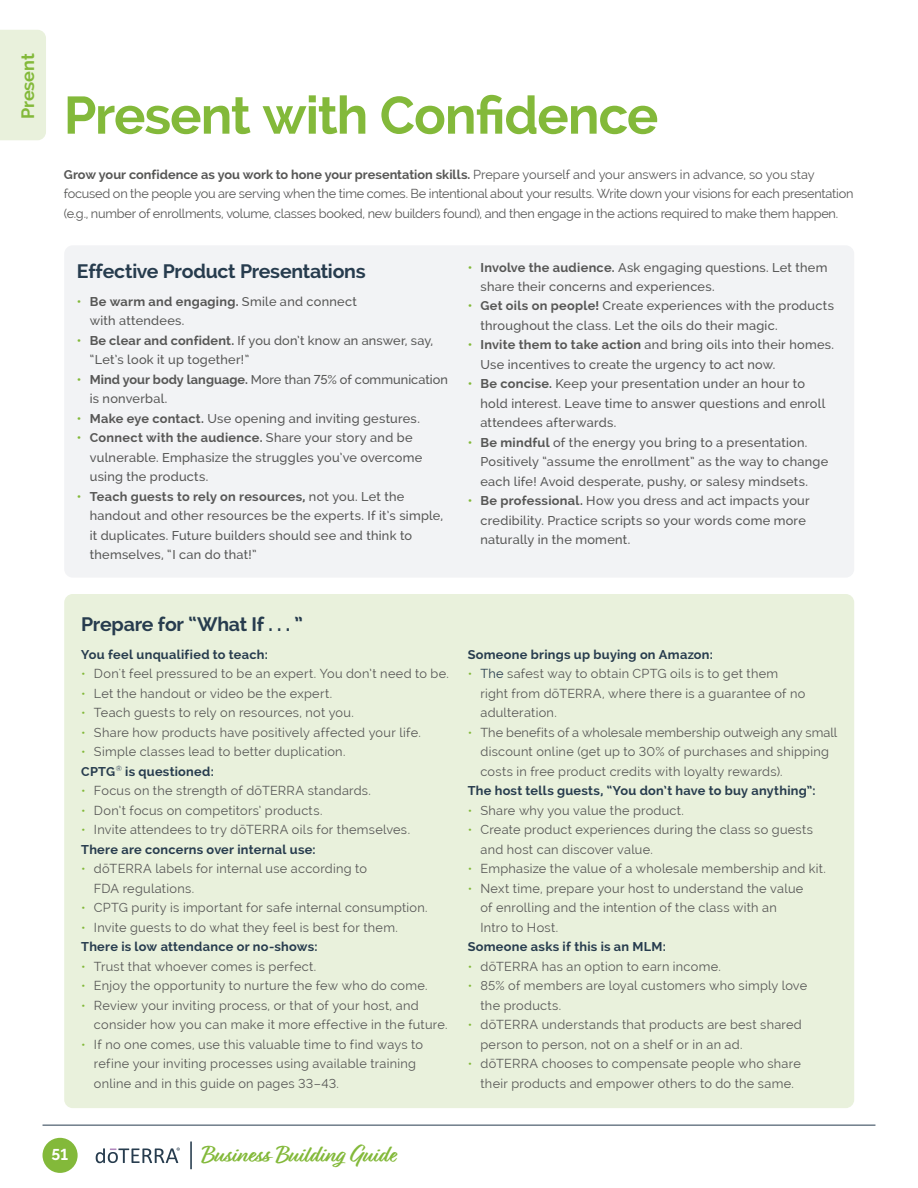
<style>
.page{position:relative;width:918px;height:1188px;background:#fff}
.page>*{position:absolute;margin:0;border:0;box-sizing:border-box;transform-origin:0 0}
.t1{font:700 52.5px "Raleway";letter-spacing:-.02em;color:#83b93a}
.t2{font:700 23.7px "Relation";letter-spacing:-.005em;color:#83b93a}
.t3{font:700 19.5px "Raleway";letter-spacing:-.015em;color:#273c4e}
.t4{font:700 18px "Raleway";letter-spacing:-.005em;color:#83b93a}
.t5{font:700 15.6px "Raleway";color:#fff}
.t6{font:12.75px/19.5px "Raleway";letter-spacing:.02em;color:#575756}
.t7{font:500 12.75px/19.5px "Raleway";letter-spacing:.02em;color:#575756}
.t8{font:12.75px/19.5px "Raleway";letter-spacing:-.02em;color:#575756}
.t9{font:700 12.75px "Raleway";letter-spacing:.02em;color:#273c4e}
.t10{font:500 12.75px/19.5px "Raleway";color:#575756}
.s1{font-weight:700}
.s2{font-weight:700;color:#83b93a}
.s3{color:#83b93a}
.s4{font-weight:700;color:#273c4e}
.s5{color:#273c4e}
</style>
<div class="page">
<svg style="left:96px;top:1148px;width:84px;height:15px"></svg>
<hr style="left:190px;top:1141px;width:2px;height:28px;background:#273c4e">
<div style="left:43px;top:1138px;width:35px;height:35px;background:#83b93a;border-radius:50%"></div>
<hr style="left:43px;top:1125px;width:832px;height:1px;background:#273c4e">
<div style="left:0;top:30px;width:46px;height:110px;background:#e9f1dc"></div>
<div style="left:64px;top:245px;width:790px;height:333px;background:#f2f3f5;border-radius:9px"></div>
<div style="left:64px;top:594px;width:790px;height:514px;background:#e9f1dc;border-radius:9px"></div>
<h3 class="t4" style="left:17px;top:119px;width:67px;rotate:-90deg">Present</h3>
<h1 class="t1" style="left:64px;top:85px;width:596px">Present with Confidence</h1>
<p class="t8" style="left:64px;top:164px;width:791px"><span class="s1">Grow your confidence as you work to hone your presentation skills.</span> Prepare yourself and your answers in advance, so you stay focused on the people you are serving when the time comes. Be intentional about your results. Write down your visions for each presentation (e.g., number of enrollments, volume, classes booked, new builders found), and then engage in the actions required to make them happen.</p>
<h3 class="t3" style="left:77px;top:260px;width:290px">Effective Product Presentations</h3>
<p class="t7" style="left:90px;top:292px;width:269px;text-indent:-13px"><span class="s2">•</span> <span class="s1">Be warm and engaging.</span> Smile and connect with attendees.</p>
<p class="t7" style="left:90px;top:331px;width:345px;text-indent:-13px"><span class="s2">•</span> <span class="s1">Be clear and confident.</span> If you don’t know an answer, say, “Let’s look it up together!”</p>
<p class="t10" style="left:90px;top:370px;width:360px;text-indent:-13px"><span class="s2">•</span> <span class="s1">Mind your body language.</span> More than 75% of communication is nonverbal.</p>
<p class="t7" style="left:77px;top:409px;width:344px"><span class="s2">•</span> <span class="s1">Make eye contact.</span> Use opening and inviting gestures.</p>
<p class="t7" style="left:90px;top:428px;width:334px;text-indent:-13px"><span class="s2">•</span> <span class="s1">Connect with the audience.</span> Share your story and be vulnerable. Emphasize the struggles you’ve overcome using the products.</p>
<p class="t7" style="left:90px;top:487px;width:355px;text-indent:-13px"><span class="s2">•</span> <span class="s1">Teach guests to rely on resources,</span> not you. Let the handout and other resources be the experts. If it’s simple, it duplicates. Future builders should see and think to themselves, “I can do that!”</p>
<p class="t7" style="left:480px;top:257px;width:348px;text-indent:-13px"><span class="s2">•</span> <span class="s1">Involve the audience.</span> Ask engaging questions. Let them share their concerns and experiences.</p>
<p class="t7" style="left:480px;top:296px;width:355px;text-indent:-13px"><span class="s2">•</span> <span class="s1">Get oils on people!</span> Create experiences with the products throughout the class. Let the oils do their magic.</p>
<p class="t7" style="left:480px;top:335px;width:355px;text-indent:-13px"><span class="s2">•</span> <span class="s1">Invite them to take action</span> and bring oils into their homes.<br>Use incentives to create the urgency to act now.</p>
<p class="t7" style="left:480px;top:374px;width:346px;text-indent:-13px"><span class="s2">•</span> <span class="s1">Be concise.</span> Keep your presentation under an hour to hold interest. Leave time to answer questions and enroll attendees afterwards.</p>
<p class="t7" style="left:480px;top:433px;width:349px;text-indent:-13px"><span class="s2">•</span> <span class="s1">Be mindful</span> of the energy you bring to a presentation.<br>Positively “assume the enrollment” as the way to change each life! Avoid desperate, pushy, or salesy mindsets.</p>
<p class="t7" style="left:480px;top:491px;width:331px;text-indent:-13px"><span class="s2">•</span> <span class="s1">Be professional.</span> How you dress and act impacts your credibility. Practice scripts so your words come more naturally in the moment.</p>
<h3 class="t3" style="left:81px;top:613px;width:223px">Prepare for “What If . . . ”</h3>
<p class="t9" style="left:81px;top:647px;width:188px">You feel unqualified to teach:</p>
<p class="t6" style="left:81px;top:664px;width:369px"><span class="s3">•</span> Don't feel pressured to be an expert. You don’t need to be.</p>
<p class="t6" style="left:81px;top:684px;width:252px"><span class="s3">•</span> Let the handout or video be the expert.</p>
<p class="t6" style="left:81px;top:703px;width:274px"><span class="s3">•</span> Teach guests to rely on resources, not you.</p>
<p class="t6" style="left:81px;top:723px;width:341px"><span class="s3">•</span> Share how products have positively affected your life.</p>
<p class="t6" style="left:81px;top:742px;width:266px"><span class="s3">•</span> Simple classes lead to better duplication.<br><span class="s4">CPTG</span><sup>®</sup> <span class="s4">is questioned:</span></p>
<p class="t6" style="left:81px;top:781px;width:291px"><span class="s3">•</span> Focus on the strength of dōTERRA standards.</p>
<p class="t6" style="left:81px;top:801px;width:243px"><span class="s3">•</span> Don’t focus on competitors’ products.</p>
<p class="t6" style="left:81px;top:820px;width:330px"><span class="s3">•</span> Invite attendees to try dōTERRA oils for themselves.<br><span class="s4">There are concerns over internal use:</span></p>
<p class="t6" style="left:94px;top:859px;width:275px;text-indent:-13px"><span class="s3">•</span> dōTERRA labels for internal use according to<br>FDA regulations.</p>
<p class="t6" style="left:81px;top:898px;width:348px"><span class="s3">•</span> CPTG purity is important for safe internal consumption.</p>
<p class="t6" style="left:81px;top:918px;width:318px"><span class="s3">•</span> Invite guests to do what they feel is best for them.<br><span class="s4">There is low attendance or no-shows:</span></p>
<p class="t6" style="left:81px;top:957px;width:236px"><span class="s3">•</span> Trust that whoever comes is perfect.</p>
<p class="t6" style="left:81px;top:976px;width:348px"><span class="s3">•</span> Enjoy the opportunity to nurture the few who do come.</p>
<p class="t6" style="left:94px;top:996px;width:355px;text-indent:-13px"><span class="s3">•</span> Review your inviting process, or that of your host, and consider how you can make it more effective in the future.</p>
<p class="t6" style="left:94px;top:1034px;width:331px;text-indent:-13px"><span class="s3">•</span> If no one comes, use this valuable time to find ways to refine your inviting processes using available training online and in this guide on pages 33–43.</p>
<p class="t9" style="left:468px;top:647px;width:247px">Someone brings up buying on Amazon:</p>
<p class="t6" style="left:480px;top:664px;width:327px;text-indent:-13px"><span class="s3">•</span> <span class="s5">The</span> safest way to obtain CPTG oils is to get them right from dōTERRA, where there is a guarantee of no adulteration.</p>
<p class="t6" style="left:480px;top:723px;width:358px;text-indent:-13px"><span class="s3">•</span> The benefits of a wholesale membership outweigh any small discount online (get up to 30% of purchases and shipping costs in free product credits with loyalty rewards).</p>
<p class="t9" style="left:468px;top:783px;width:349px">The host tells guests, “You don’t have to buy anything”:</p>
<p class="t6" style="left:468px;top:800px;width:218px"><span class="s3">•</span> Share why you value the product.</p>
<p class="t6" style="left:480px;top:820px;width:334px;text-indent:-13px"><span class="s3">•</span> Create product experiences during the class so guests and host can discover value.</p>
<p class="t6" style="left:468px;top:859px;width:360px"><span class="s3">•</span> Emphasize the value of a wholesale membership and kit.</p>
<p class="t6" style="left:480px;top:878px;width:324px;text-indent:-13px"><span class="s3">•</span> Next time, prepare your host to understand the value of enrolling and the intention of the class with an<br>Intro to Host.</p>
<p class="t9" style="left:468px;top:939px;width:200px">Someone asks if this is an MLM:</p>
<p class="t6" style="left:468px;top:956px;width:255px"><span class="s3">•</span> dōTERRA has an option to earn income.</p>
<p class="t6" style="left:480px;top:976px;width:328px;text-indent:-13px"><span class="s3">•</span> 85% of members are loyal customers who simply love the products.</p>
<p class="t6" style="left:480px;top:1015px;width:323px;text-indent:-13px"><span class="s3">•</span> dōTERRA understands that products are best shared person to person, not on a shelf or in an ad.</p>
<p class="t6" style="left:468px;top:1054px;width:335px;text-align:center"><span class="s3">•</span> dōTERRA chooses to compensate people who share their products and empower others to do the same.</p>
<p class="t5" style="left:52px;top:1146px;width:18px">51</p>
<h2 class="t2" style="left:202px;top:1141px;width:195px">Business Building Guide</h2>
</div>
